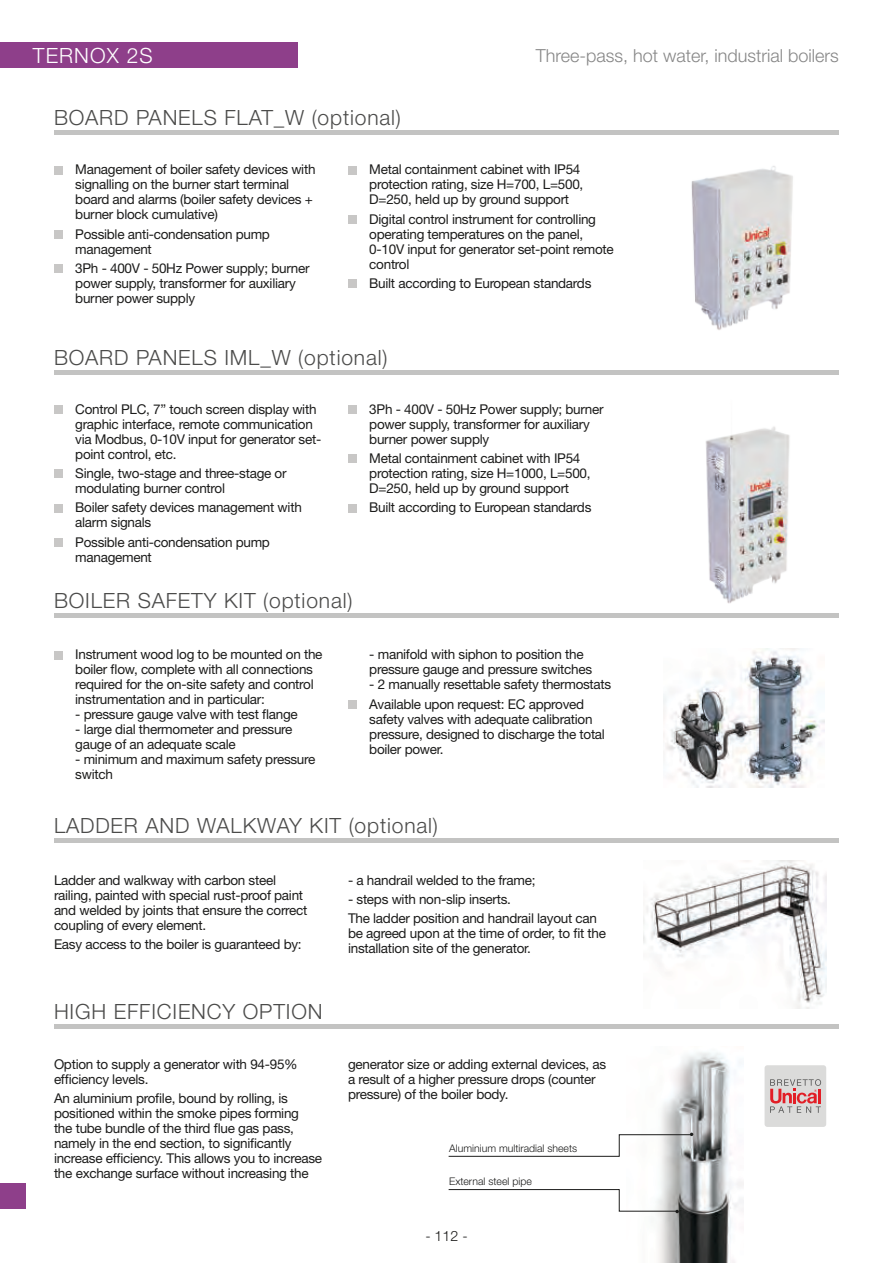
<style>
.page{position:relative;width:893px;height:1263px;background:#fff}
.page>*{position:absolute;margin:0;border:0;box-sizing:border-box;transform-origin:0 0}
.t1{font:300 21px "Helvetica Neue";letter-spacing:.04em;color:#4b4b4a}
.t2{font:300 21px "Helvetica Neue";letter-spacing:.05em;color:#fff}
.t3{font:300 18px "Helvetica Neue";color:#878787}
.t4{font:300 14.25px "Helvetica Neue";color:#1c1c1b}
.t5{font:13.5px/15px "Helvetica Neue";letter-spacing:-.02em;color:#1c1c1b}
.t6{font:300 10.5px "Helvetica Neue";color:#1c1c1b}
</style>
<div class="page">
<div style="left:0;top:42px;width:298px;height:26px;background:#8e3f8a"></div>
<img style="left:657px;top:1052px;width:86px;height:211px">
<svg style="left:448px;top:1189px;width:231px;height:24px"></svg>
<hr style="left:54px;top:131px;width:785px;height:4px;background:#c3c3c2">
<div style="left:54px;top:166px;width:9px;height:8px;background:#c8c7c6"></div>
<div style="left:54px;top:230px;width:9px;height:9px;background:#c8c7c6"></div>
<div style="left:54px;top:264px;width:9px;height:9px;background:#c8c7c6"></div>
<div style="left:348px;top:166px;width:9px;height:8px;background:#c8c7c6"></div>
<div style="left:348px;top:215px;width:9px;height:9px;background:#c8c7c6"></div>
<div style="left:348px;top:279px;width:9px;height:9px;background:#c8c7c6"></div>
<div style="left:54px;top:405px;width:9px;height:9px;background:#c8c7c6"></div>
<div style="left:54px;top:470px;width:9px;height:8px;background:#c8c7c6"></div>
<div style="left:54px;top:504px;width:9px;height:8px;background:#c8c7c6"></div>
<div style="left:54px;top:538px;width:9px;height:9px;background:#c8c7c6"></div>
<div style="left:348px;top:405px;width:9px;height:9px;background:#c8c7c6"></div>
<div style="left:348px;top:455px;width:9px;height:8px;background:#c8c7c6"></div>
<div style="left:348px;top:504px;width:9px;height:8px;background:#c8c7c6"></div>
<div style="left:54px;top:651px;width:9px;height:8px;background:#c8c7c6"></div>
<div style="left:348px;top:700px;width:9px;height:9px;background:#c8c7c6"></div>
<hr style="left:54px;top:370px;width:785px;height:4px;background:#c3c3c2">
<hr style="left:54px;top:613px;width:785px;height:4px;background:#c3c3c2">
<div style="left:54px;top:838px;width:785px;height:5px;background:#c3c3c2"></div>
<hr style="left:54px;top:1024px;width:785px;height:4px;background:#c3c3c2">
<img style="left:643px;top:860px;width:184px;height:149px">
<div style="left:765px;top:1065px;width:61px;height:62px;background:#dbdbda;border-radius:3px"></div>
<svg style="left:770px;top:1079px;width:51px;height:34px"></svg>
<svg style="left:448px;top:1133px;width:245px;height:23px"></svg>
<img style="left:663px;top:648px;width:161px;height:140px">
<img style="left:705px;top:426px;width:85px;height:178px">
<img style="left:691px;top:166px;width:102px;height:164px">
<div style="left:0;top:1183px;width:26px;height:26px;background:#8e3f8a"></div>
<h1 class="t2" style="left:33px;top:43px;width:121px">TERNOX 2S</h1>
<h2 class="t3" style="left:536px;top:45px;width:305px">Three-pass, hot water, industrial boilers</h2>
<h1 class="t1" style="left:54px;top:105px;width:348px">BOARD PANELS FLAT_W (optional)</h1>
<p class="t5" style="left:75px;top:162px;width:242px">Management of boiler safety devices with signalling on the burner start terminal board and alarms (boiler safety devices + burner block cumulative)</p>
<p class="t5" style="left:75px;top:226px;width:196px">Possible anti-condensation pump management</p>
<p class="t5" style="left:75px;top:260px;width:236px">3Ph - 400V - 50Hz Power supply; burner power supply, transformer for auxiliary burner power supply</p>
<p class="t5" style="left:369px;top:162px;width:216px">Metal containment cabinet with IP54 protection rating, size H=700, L=500,<br>D=250, held up by ground support</p>
<p class="t5" style="left:369px;top:211px;width:246px">Digital control instrument for controlling operating temperatures on the panel, 0-10V input for generator set-point remote control</p>
<p class="t5" style="left:369px;top:275px;width:224px">Built according to European standards</p>
<h1 class="t1" style="left:54px;top:344px;width:335px">BOARD PANELS IML_W (optional)</h1>
<p class="t5" style="left:75px;top:401px;width:247px">Control PLC, 7” touch screen display with graphic interface, remote communication via Modbus, 0-10V input for generator set&shy;point control, etc.</p>
<p class="t5" style="left:75px;top:466px;width:213px">Single, two-stage and three-stage or modulating burner control</p>
<p class="t5" style="left:75px;top:500px;width:228px">Boiler safety devices management with alarm signals</p>
<p class="t5" style="left:75px;top:534px;width:196px">Possible anti-condensation pump management</p>
<h1 class="t1" style="left:54px;top:588px;width:300px">BOILER SAFETY KIT (optional)</h1>
<p class="t5" style="left:75px;top:647px;width:249px">Instrument wood log to be mounted on the boiler flow, complete with all connections required for the on-site safety and control instrumentation and in particular:</p>
<p class="t5" style="left:75px;top:707px;width:224px">- pressure gauge valve with test flange</p>
<p class="t5" style="left:75px;top:722px;width:219px">- large dial thermometer and pressure gauge of an adequate scale</p>
<p class="t5" style="left:75px;top:752px;width:242px">- minimum and maximum safety pressure switch</p>
<p class="t5" style="left:369px;top:401px;width:236px">3Ph - 400V - 50Hz Power supply; burner power supply, transformer for auxiliary burner power supply</p>
<p class="t5" style="left:369px;top:451px;width:223px">Metal containment cabinet with IP54 protection rating, size H=1000, L=500,<br>D=250, held up by ground support</p>
<p class="t5" style="left:369px;top:500px;width:224px">Built according to European standards</p>
<p class="t5" style="left:369px;top:647px;width:224px">- manifold with siphon to position the pressure gauge and pressure switches</p>
<p class="t5" style="left:369px;top:675px;width:244px;line-height:19.2px">- 2 manually resettable safety thermostats<br>Available upon request: EC approved</p>
<p class="t5" style="left:369px;top:711px;width:237px">safety valves with adequate calibration pressure, designed to discharge the total boiler power.</p>
<h1 class="t1" style="left:54px;top:813px;width:385px">LADDER AND WALKWAY KIT (optional)</h1>
<p class="t5" style="left:54px;top:872px;width:255px">Ladder and walkway with carbon steel railing, painted with special rust-proof paint and welded by joints that ensure the correct coupling of every element.</p>
<p class="t5" style="left:54px;top:936px;width:249px">Easy access to the boiler is guaranteed by:</p>
<h1 class="t1" style="left:54px;top:998px;width:270px">HIGH EFFICIENCY OPTION</h1>
<p class="t5" style="left:54px;top:1056px;width:245px">Option to supply a generator with 94-95% efficiency levels.</p>
<p class="t5" style="left:54px;top:1090px;width:270px">An aluminium profile, bound by rolling, is positioned within the smoke pipes forming<br>the tube bundle of the third flue gas pass, namely in the end section, to significantly increase efficiency. This allows you to increase the exchange surface without increasing the</p>
<p class="t5" style="left:348px;top:872px;width:189px">- a handrail welded to the frame;</p>
<p class="t5" style="left:348px;top:889px;width:250px;line-height:19.2px">- steps with non-slip inserts.<br>The ladder position and handrail layout can</p>
<p class="t5" style="left:348px;top:926px;width:259px">be agreed upon at the time of order, to fit the installation site of the generator.</p>
<p class="t5" style="left:348px;top:1056px;width:260px">generator size or adding external devices, as a result of a higher pressure drops (counter pressure) of the boiler body.</p>
<p class="t6" style="left:449px;top:1142px;width:129px">Aluminium multiradial sheets</p>
<p class="t6" style="left:449px;top:1175px;width:84px">External steel pipe</p>
<p class="t4" style="left:425px;top:1228px;width:44px">- 112 -</p>
</div>
